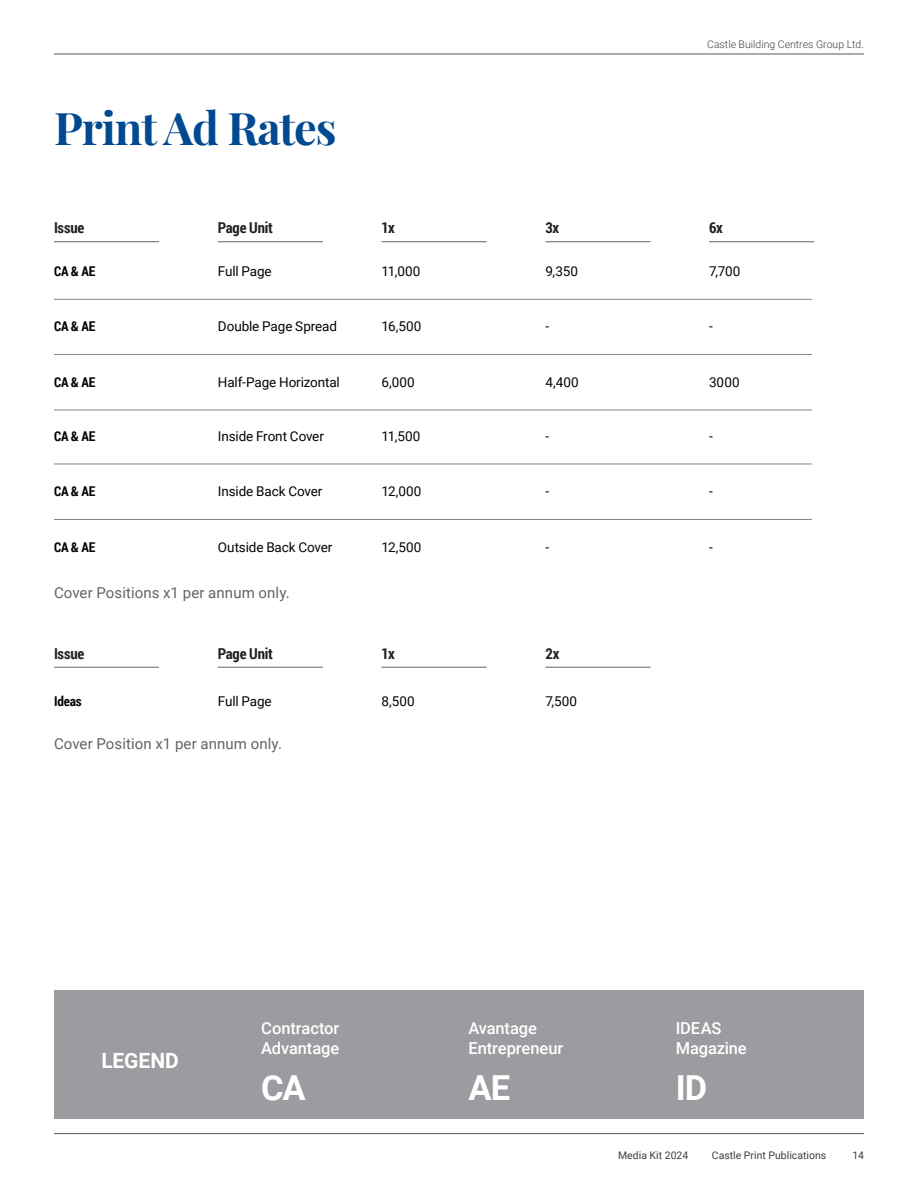
<style>
.page{position:relative;width:918px;height:1188px;background:#fff}
.page>*{position:absolute;margin:0;border:0;box-sizing:border-box;transform-origin:0 0}
.t1{font:700 45px "Playfair Display";letter-spacing:-.025em;color:#014990}
.t2{font:700 34.5px "Roboto";color:#fff}
.Subtitle{font:700 21px "Roboto";color:#fff}
.Small_Subtitles{font:500 16.5px/19.5px "Roboto";letter-spacing:-.005em;color:#fff}
.Table_Titles{font:15px "Roboto";letter-spacing:.005em;color:#636366}
.Table_Titles-2{font:700 15px "Roboto Condensed";letter-spacing:-.015em;color:#231f20}
.Table_contents{font:13.5px "Roboto";letter-spacing:-.01em;color:#040503}
.Table_contents-2{font:700 13.5px "Roboto Condensed";letter-spacing:-.01em;color:#040503}
.t3{font:10.5px "Roboto";color:#3e3e3f}
.t4{font:300 10.5px "Roboto";color:#3e3e3f}
</style>
<div class="page">
<hr style="left:54px;top:54px;width:810px;height:1px;background:#57585a">
<hr style="left:54px;top:1133px;width:810px;height:1px;background:#57585a">
<div style="left:54px;top:990px;width:810px;height:129px;background:#9a9c9f"></div>
<hr style="left:54px;top:241px;width:105px;height:1px;background:#636366">
<hr style="left:218px;top:241px;width:105px;height:1px;background:#636366">
<hr style="left:382px;top:241px;width:105px;height:1px;background:#636366">
<hr style="left:545px;top:241px;width:105px;height:1px;background:#636366">
<hr style="left:709px;top:241px;width:105px;height:1px;background:#636366">
<hr style="left:54px;top:299px;width:758px;height:1px;background:#808285">
<hr style="left:54px;top:354px;width:758px;height:1px;background:#808285">
<hr style="left:54px;top:667px;width:105px;height:1px;background:#636366">
<hr style="left:218px;top:667px;width:105px;height:1px;background:#636366">
<hr style="left:382px;top:667px;width:105px;height:1px;background:#636366">
<hr style="left:545px;top:667px;width:105px;height:1px;background:#636366">
<hr style="left:54px;top:464px;width:758px;height:1px;background:#808285">
<hr style="left:54px;top:519px;width:758px;height:1px;background:#808285">
<hr style="left:54px;top:410px;width:758px;height:1px;background:#808285">
<p class="t1" style="left:54px;top:93px;width:284px">Print Ad Rates</p>
<p class="t4" style="left:707px;top:37px;width:158px">Castle Building Centres Group Ltd.</p>
<p class="Table_Titles-2" style="left:54px;top:217px;width:32px">Issue</p>
<p class="Table_Titles-2" style="left:218px;top:217px;width:57px">Page Unit</p>
<p class="Table_Titles-2" style="left:382px;top:217px;width:15px">1x</p>
<p class="Table_Titles-2" style="left:545px;top:217px;width:15px">3x</p>
<p class="Table_Titles-2" style="left:709px;top:217px;width:15px">6x</p>
<p class="Table_contents-2" style="left:54px;top:262px;width:43px">CA &amp; AE</p>
<p class="Table_contents" style="left:218px;top:262px;width:55px">Full Page</p>
<p class="Table_contents" style="left:382px;top:262px;width:40px">11,000</p>
<p class="Table_contents" style="left:545px;top:262px;width:34px">9,350</p>
<p class="Table_contents" style="left:709px;top:262px;width:33px">7,700</p>
<p class="Table_contents-2" style="left:54px;top:317px;width:43px">CA &amp; AE</p>
<p class="Table_contents" style="left:218px;top:317px;width:121px">Double Page Spread</p>
<p class="Table_contents" style="left:382px;top:317px;width:41px">16,500</p>
<p class="Table_contents" style="left:545px;top:317px;width:5px">-</p>
<p class="Table_contents" style="left:709px;top:317px;width:5px">-</p>
<p class="Table_contents-2" style="left:54px;top:372px;width:43px">CA &amp; AE</p>
<p class="Table_contents" style="left:218px;top:373px;width:123px">Half-Page Horizontal</p>
<p class="Table_contents" style="left:382px;top:373px;width:35px">6,000</p>
<p class="Table_contents" style="left:545px;top:373px;width:35px">4,400</p>
<p class="Table_contents" style="left:709px;top:373px;width:32px">3000</p>
<p class="Table_contents-2" style="left:54px;top:426px;width:43px">CA &amp; AE</p>
<p class="Table_contents" style="left:218px;top:427px;width:107px">Inside Front Cover</p>
<p class="Table_contents" style="left:382px;top:427px;width:40px">11,500</p>
<p class="Table_contents" style="left:545px;top:427px;width:5px">-</p>
<p class="Table_contents" style="left:709px;top:427px;width:5px">-</p>
<p class="Table_contents-2" style="left:54px;top:482px;width:43px">CA &amp; AE</p>
<p class="Table_contents" style="left:218px;top:482px;width:106px">Inside Back Cover</p>
<p class="Table_contents" style="left:382px;top:482px;width:41px">12,000</p>
<p class="Table_contents" style="left:545px;top:482px;width:5px">-</p>
<p class="Table_contents" style="left:709px;top:482px;width:5px">-</p>
<p class="Table_contents-2" style="left:54px;top:537px;width:43px">CA &amp; AE</p>
<p class="Table_contents" style="left:218px;top:538px;width:116px">Outside Back Cover</p>
<p class="Table_contents" style="left:382px;top:538px;width:41px">12,500</p>
<p class="Table_contents" style="left:545px;top:538px;width:5px">-</p>
<p class="Table_contents" style="left:709px;top:538px;width:5px">-</p>
<p class="Table_Titles" style="left:54px;top:582px;width:237px">Cover Positions x1 per annum only.</p>
<p class="Table_Titles-2" style="left:54px;top:643px;width:32px">Issue</p>
<p class="Table_Titles-2" style="left:218px;top:643px;width:57px">Page Unit</p>
<p class="Table_Titles-2" style="left:382px;top:643px;width:15px">1x</p>
<p class="Table_Titles-2" style="left:545px;top:643px;width:16px">2x</p>
<p class="Table_contents-2" style="left:54px;top:692px;width:29px">Ideas</p>
<p class="Table_contents" style="left:218px;top:692px;width:55px">Full Page</p>
<p class="Table_contents" style="left:382px;top:692px;width:35px">8,500</p>
<p class="Table_contents" style="left:545px;top:692px;width:33px">7,500</p>
<p class="Table_Titles" style="left:54px;top:733px;width:230px">Cover Position x1 per annum only.</p>
<p class="Subtitle" style="left:102px;top:1046px;width:79px">LEGEND</p>
<p class="Small_Subtitles" style="left:261px;top:1018px;width:80px">Contractor<br>Advantage</p>
<p class="t2" style="left:261px;top:1064px;width:46px">CA</p>
<p class="Small_Subtitles" style="left:468px;top:1018px;width:96px">Avantage<br>Entrepreneur</p>
<p class="t2" style="left:468px;top:1064px;width:43px">AE</p>
<p class="Small_Subtitles" style="left:676px;top:1018px;width:73px">IDEAS<br>Magazine</p>
<p class="t2" style="left:676px;top:1064px;width:33px">ID</p>
<p class="t3" style="left:618px;top:1147px;width:72px">Media Kit 2024</p>
<p class="t3" style="left:712px;top:1147px;width:116px">Castle Print Publications</p>
<p class="t3" style="left:852px;top:1147px;width:13px">14</p>
</div>
